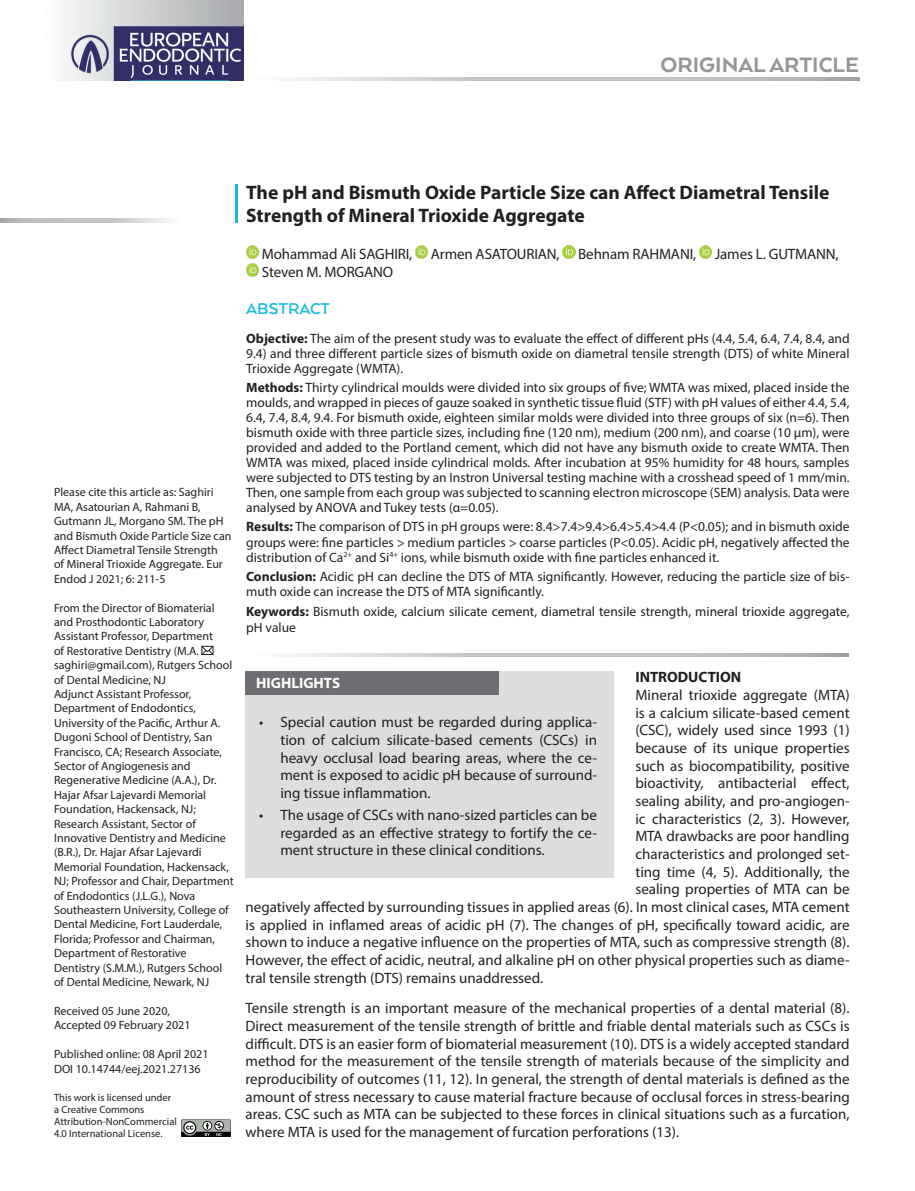
<style>
.page{position:relative;width:915px;height:1191px;background:#fff}
.page>*{position:absolute;margin:0;border:0;box-sizing:border-box;transform-origin:0 0}
.t1{font:800 24px "Arquitecta";color:#939598}
.t2{font:700 19.5px/23.4px "Myriad Pro";color:#231f20}
.t3{font:700 18px "Arquitecta";color:#1abcdc}
.t4{font:15px/17.7px "Myriad Pro";color:#231f20;text-align:justify}
.t5{font:700 15px "Myriad Pro";color:#231f20}
.t6{font:700 15px "Myriad Pro";color:#fff}
.t7{font:13.5px/15px "Myriad Pro";color:#231f20;text-align:justify}
.t8{font:12px/14.4px "Myriad Pro";color:#231f20}
._09__Kurum_Adı_ONK{font:10.5px/12px "Myriad Pro";color:#231f20}
.s1{font-weight:700}
</style>
<div class="page">
<img style="left:62px;top:0;width:181px;height:80px">
<svg style="left:290px;top:77px;width:568px;height:3px;background:#c6c7ca"></svg>
<hr style="left:235px;top:184px;width:2px;height:38px;background:#1abcdc">
<svg style="left:0;top:219px;width:169px;height:3px"></svg>
<svg style="left:201px;top:646px;width:12px;height:9px"></svg>
<svg style="left:289px;top:653px;width:559px;height:3px;background:#c6c7ca"></svg>
<div style="left:246px;top:671px;width:368px;height:206px;background:#dcddde"></div>
<div style="left:246px;top:671px;width:253px;height:23px;background:#6d6e71"></div>
<svg style="left:415px;top:246px;width:13px;height:13px"></svg>
<svg style="left:562px;top:246px;width:13px;height:13px"></svg>
<svg style="left:699px;top:246px;width:12px;height:13px"></svg>
<svg style="left:246px;top:246px;width:13px;height:31px"></svg>
<svg style="left:181px;top:1119px;width:50px;height:18px"></svg>
<h1 class="t1" style="left:660px;top:50px;width:200px">ORIGINAL ARTICLE</h1>
<p class="t8" style="left:54px;top:485px;width:179px">Please cite this article as: Saghiri<br>MA, Asatourian A, Rahmani B,<br>Gutmann JL, Morgano SM. The pH and Bismuth Oxide Particle Size can<br>Affect Diametral Tensile Strength<br>of Mineral Trioxide Aggregate. Eur<br>Endod J 2021; 6: 211-5</p>
<p class="t8" style="left:54px;top:600px;width:180px">From the Director of Biomaterial and Prosthodontic Laboratory<br>Assistant Professor, Department<br>of Restorative Dentistry (M.A. saghiri@gmail.com), Rutgers School of Dental Medicine, NJ</p>
<p class="t8" style="left:54px;top:686px;width:181px">Adjunct Assistant Professor,<br>Department of Endodontics,<br>University of the Pacific, Arthur A.<br>Dugoni School of Dentistry, San<br>Francisco, CA; Research Associate,<br>Sector of Angiogenesis and<br>Regenerative Medicine (A.A.), Dr.<br>Hajar Afsar Lajevardi Memorial<br>Foundation, Hackensack, NJ;<br>Research Assistant, Sector of<br>Innovative Dentistry and Medicine (B.R.), Dr. Hajar Afsar Lajevardi<br>Memorial Foundation, Hackensack,<br>NJ; Professor and Chair, Department of Endodontics (J.L.G.), Nova<br>Southeastern University, College of<br>Dental Medicine, Fort Lauderdale,<br>Florida; Professor and Chairman,<br>Department of Restorative<br>Dentistry (S.M.M.), Rutgers School of Dental Medicine, Newark, NJ</p>
<p class="t8" style="left:54px;top:1003px;width:117px">Received 05 June 2020,</p>
<p class="t8" style="left:54px;top:1018px;width:138px">Accepted 09 February 2021</p>
<p class="t8" style="left:54px;top:1046px;width:156px">Published online: 08 April 2021</p>
<p class="t8" style="left:54px;top:1061px;width:148px">DOI 10.14744/eej.2021.27136</p>
<p class="_09__Kurum_Adı_ONK" style="left:54px;top:1091px;width:124px">This work is licensed under a Creative Commons<br>Attribution-NonCommercial<br>4.0 International License.</p>
<p class="t2" style="left:246px;top:180px;width:584px">The pH and Bismuth Oxide Particle Size can Affect Diametral Tensile<br>Strength of Mineral Trioxide Aggregate</p>
<p class="t4" style="left:262px;top:244px;width:578px">Mohammad Ali SAGHIRI, Armen ASATOURIAN, Behnam RAHMANI, James L. GUTMANN,</p>
<p class="t4" style="left:262px;top:262px;width:133px">Steven M. MORGANO</p>
<p class="t3" style="left:246px;top:297px;width:85px">ABSTRACT</p>
<p class="t7" style="left:246px;top:331px;width:605px"><span class="s1">Objective:</span> The aim of the present study was to evaluate the effect of different pHs (4.4, 5.4, 6.4, 7.4, 8.4, and 9.4) and three different particle sizes of bismuth oxide on diametral tensile strength (DTS) of white Mineral Trioxide Aggregate (WMTA).</p>
<p class="t7" style="left:246px;top:380px;width:604px"><span class="s1">Methods:</span> Thirty cylindrical moulds were divided into six groups of five; WMTA was mixed, placed inside the moulds, and wrapped in pieces of gauze soaked in synthetic tissue fluid (STF) with pH values of either 4.4, 5.4, 6.4, 7.4, 8.4, 9.4. For bismuth oxide, eighteen similar molds were divided into three groups of six (n=6). Then bismuth oxide with three particle sizes, including fine (120 nm), medium (200 nm), and coarse (10 μm), were provided and added to the Portland cement, which did not have any bismuth oxide to create WMTA. Then WMTA was mixed, placed inside cylindrical molds. After incubation at 95% humidity for 48 hours, samples were subjected to DTS testing by an Instron Universal testing machine with a crosshead speed of 1 mm/min.<br>Then, one sample from each group was subjected to scanning electron microscope (SEM) analysis. Data were analysed by ANOVA and Tukey tests (α=0.05).</p>
<p class="t7" style="left:246px;top:519px;width:604px"><span class="s1">Results:</span> The comparison of DTS in pH groups were: 8.4&gt;7.4&gt;9.4&gt;6.4&gt;5.4&gt;4.4 (P&lt;0.05); and in bismuth oxide groups were: fine particles &gt; medium particles &gt; coarse particles (P&lt;0.05). Acidic pH, negatively affected the distribution of Ca<sup>2+</sup> and Si<sup>4+</sup> ions, while bismuth oxide with fine particles enhanced it.</p>
<p class="t7" style="left:246px;top:568px;width:604px"><span class="s1">Conclusion:</span> Acidic pH can decline the DTS of MTA significantly. However, reducing the particle size of bis&shy;muth oxide can increase the DTS of MTA significantly.</p>
<p class="t7" style="left:246px;top:603px;width:604px;line-height:16.2px"><span class="s1">Keywords:</span> Bismuth oxide, calcium silicate cement, diametral tensile strength, mineral trioxide aggregate, pH value</p>
<p class="t5" style="left:635px;top:667px;width:107px">INTRODUCTION</p>
<p class="t4" style="left:635px;top:685px;width:216px">Mineral trioxide aggregate (MTA)</p>
<p class="t4" style="left:635px;top:703px;width:216px">is a calcium silicate-based cement</p>
<p class="t4" style="left:635px;top:721px;width:216px">(CSC), widely used since 1993 (1)</p>
<p class="t4" style="left:635px;top:739px;width:216px">because of its unique properties</p>
<p class="t4" style="left:635px;top:756px;width:216px">such as biocompatibility, positive</p>
<p class="t4" style="left:635px;top:774px;width:216px">bioactivity, antibacterial effect,</p>
<p class="t4" style="left:635px;top:792px;width:216px">sealing ability, and pro-angiogen-</p>
<p class="t4" style="left:635px;top:809px;width:216px">ic characteristics (2, 3). However,</p>
<p class="t4" style="left:635px;top:827px;width:216px">MTA drawbacks are poor handling</p>
<p class="t4" style="left:635px;top:845px;width:216px">characteristics and prolonged set-</p>
<p class="t4" style="left:635px;top:862px;width:216px">ting time (4, 5). Additionally, the</p>
<p class="t4" style="left:635px;top:880px;width:216px">sealing properties of MTA can be</p>
<p class="t4" style="left:245px;top:898px;width:605px">negatively affected by surrounding tissues in applied areas (6). In most clinical cases, MTA cement</p>
<p class="t4" style="left:245px;top:915px;width:605px">is applied in inflamed areas of acidic pH (7). The changes of pH, specifically toward acidic, are</p>
<p class="t4" style="left:245px;top:933px;width:605px">shown to induce a negative influence on the properties of MTA, such as compressive strength (8).</p>
<p class="t4" style="left:245px;top:951px;width:605px">However, the effect of acidic, neutral, and alkaline pH on other physical properties such as diame-</p>
<p class="t4" style="left:245px;top:968px;width:299px">tral tensile strength (DTS) remains unaddressed.</p>
<p class="t4" style="left:245px;top:999px;width:605px">Tensile strength is an important measure of the mechanical properties of a dental material (8).<br>Direct measurement of the tensile strength of brittle and friable dental materials such as CSCs is difficult. DTS is an easier form of biomaterial measurement (10). DTS is a widely accepted standard method for the measurement of the tensile strength of materials because of the simplicity and reproducibility of outcomes (11, 12). In general, the strength of dental materials is defined as the amount of stress necessary to cause material fracture because of occlusal forces in stress-bearing areas. CSC such as MTA can be subjected to these forces in clinical situations such as a furcation, where MTA is used for the management of furcation perforations (13).</p>
<p class="t6" style="left:256px;top:673px;width:85px">HIGHLIGHTS</p>
<p class="t4" style="left:280px;top:713px;width:318px;text-indent:-21px">• Special caution must be regarded during applica&shy;tion of calcium silicate-based cements (CSCs) in heavy occlusal load bearing areas, where the ce&shy;ment is exposed to acidic pH because of surround&shy;ing tissue inflammation.</p>
<p class="t4" style="left:280px;top:805px;width:318px;text-indent:-21px">• The usage of CSCs with nano-sized particles can be regarded as an effective strategy to fortify the ce&shy;ment structure in these clinical conditions.</p>
</div>
